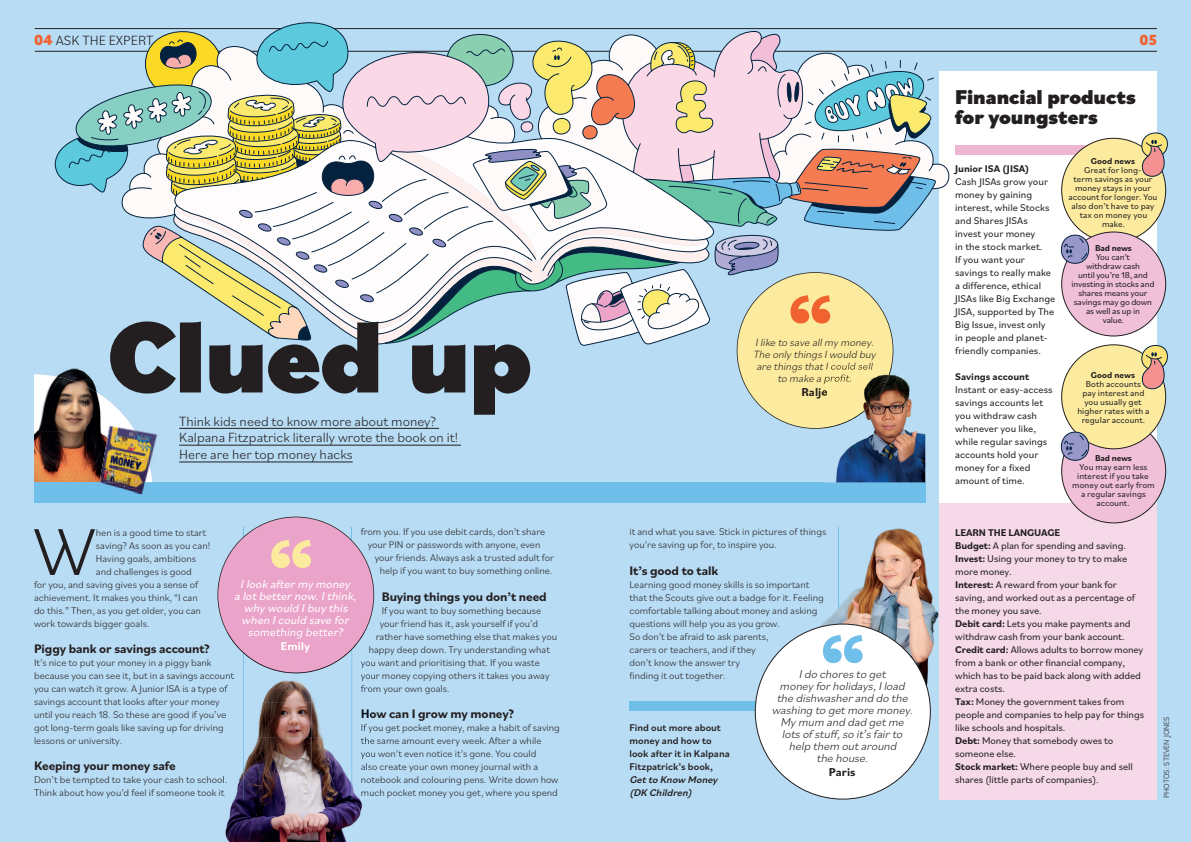
<style>
.page{position:relative;width:1191px;height:842px;background:#b8dcf4}
.page>*{position:absolute;margin:0;border:0;box-sizing:border-box;transform-origin:0 0}
.t1{font:900 106px "Bilo";letter-spacing:-.015em;color:#231f20}
.t2{font:300 69.3px "Bilo";color:#231f20}
.t3{font:900 21px/20px "Bilo";letter-spacing:-.005em;color:#231f20}
.t4{font:300 14px/16.8px "Bilo";color:#231f20}
.t5{font:900 14px "Azo Sans";color:#f16231}
.t6{font:700 13px "Bilo";letter-spacing:-.01em;color:#231f20}
.t7{font:italic 300 12px/12px "Bilo";color:#231f20;text-align:center}
.t8{font:italic 12px/12px "Bilo";color:#fff;text-align:center}
.t9{font:700 12px "Bilo";color:#231f20}
.t10{font:italic 300 11px/12px "Bilo";color:#231f20;text-align:center}
.t11{font:300 10.2px/13px "Bilo";color:#231f20}
.t12{font:10.2px/13px "Bilo";letter-spacing:-.01em;color:#231f20}
.t13{font:500 10.2px/13px "Bilo";color:#231f20}
.t14{font:700 10.2px "Bilo";color:#231f20}
.t15{font:italic 500 10.2px/13px "Bilo";color:#231f20}
.t16{font:9px/9px "Bilo";color:#231f20;text-align:center}
.t17{font:9px/9px "Bilo";letter-spacing:-.02em;color:#231f20;text-align:center}
.t18{font:700 9px "Bilo";letter-spacing:-.01em;color:#231f20}
.t19{font:300 8px "Bilo";color:#231f20}
.s1{font-family:"Azo Sans";font-weight:900;color:#f16231}
.s2{font-weight:700}
</style>
<div class="page">
<hr style="left:35px;top:51px;width:1122px;height:1px;background:#231f20">
<hr style="left:35px;top:28px;width:1122px;height:1px;background:#231f20">
<img style="left:814px;top:528px;width:125px;height:159px">
<img style="left:838px;top:527px;width:1px;height:97px">
<div style="left:939px;top:71px;width:218px;height:728px;background:#fff"></div>
<div style="left:955px;top:145px;width:133px;height:10px;background:#efb6d3"></div>
<div style="left:629px;top:701px;width:149px;height:10px;background:#70bfeb"></div>
<div style="left:939px;top:503px;width:218px;height:296px;background:#f6d9e8"></div>
<div style="left:1061px;top:138px;width:104px;height:104px;background:#fceb9e;border-radius:50%"></div>
<div style="left:1061px;top:232px;width:104px;height:104px;background:#f0bfd8;border-radius:50%"></div>
<div style="left:1061px;top:419px;width:104px;height:104px;background:#f0bfd8;border-radius:50%"></div>
<div style="left:755px;top:624px;width:175px;height:175px;background:#fff;border-radius:50%"></div>
<svg style="left:823px;top:635px;width:39px;height:28px"></svg>
<svg style="left:1141px;top:132px;width:27px;height:45px"></svg>
<svg style="left:1060px;top:230px;width:29px;height:38px"></svg>
<div style="left:1061px;top:345px;width:104px;height:104px;background:#fceb9e;border-radius:50%"></div>
<div style="left:34px;top:482px;width:891px;height:21px;background:#70bfeb"></div>
<img style="left:124px;top:488px;width:20px;height:7px">
<img style="left:225px;top:694px;width:138px;height:148px">
<svg style="left:223px;top:711px;width:3px;height:22px"></svg>
<svg style="left:223px;top:776px;width:4px;height:22px"></svg>
<svg style="left:361px;top:709px;width:9px;height:89px"></svg>
<img style="left:243px;top:694px;width:1px;height:105px">
<img style="left:352px;top:694px;width:1px;height:105px">
<svg style="left:217px;top:517px;width:157px;height:177px"></svg>
<img style="left:227px;top:632px;width:35px;height:33px">
<img style="left:330px;top:632px;width:34px;height:33px">
<img style="left:261px;top:664px;width:69px;height:9px">
<svg style="left:1060px;top:427px;width:29px;height:38px"></svg>
<svg style="left:1141px;top:344px;width:27px;height:45px"></svg>
<svg style="left:34px;top:22px;width:915px;height:466px"></svg>
<h3 class="t4" style="left:34px;top:31px;width:121px"><span class="s1">04</span> ASK THE EXPERT</h3>
<h3 class="t5" style="left:1139px;top:30px;width:19px">05</h3>
<h1 class="t1" style="left:107px;top:284px;width:426px">Clued up</h1>
<h3 class="t4" style="left:179px;top:412px;width:280px">Think kids need to know more about money?<br>Kalpana Fitzpatrick literally wrote the book on it!<br>Here are her top money hacks</h3>
<p class="t11" style="left:361px;top:524px;width:186px">from you. If you use debit cards, don’t share</p>
<p class="t11" style="left:368px;top:537px;width:174px">your PIN or passwords with anyone, even</p>
<p class="t11" style="left:375px;top:550px;width:181px">your friends. Always ask a trusted adult for</p>
<p class="t11" style="left:380px;top:563px;width:174px">help if you want to buy something online.</p>
<p class="t6" style="left:382px;top:588px;width:167px">Buying things you don’t need</p>
<p class="t11" style="left:382px;top:603px;width:161px">If you want to buy something because</p>
<p class="t11" style="left:380px;top:616px;width:160px">your friend has it, ask yourself if you’d</p>
<p class="t11" style="left:376px;top:629px;width:183px">rather have something else that makes you</p>
<p class="t11" style="left:369px;top:642px;width:183px">happy deep down. Try understanding what</p>
<p class="t11" style="left:361px;top:655px;width:181px">you want and prioritising that. If you waste</p>
<p class="t11" style="left:361px;top:668px;width:190px">your money copying others it takes you away</p>
<p class="t11" style="left:361px;top:681px;width:90px">from your own goals.</p>
<p class="t6" style="left:361px;top:705px;width:155px">How can I grow my money?</p>
<p class="t11" style="left:361px;top:720px;width:201px">If you get pocket money, make a habit of saving the same amount every week. After a while<br>you won’t even notice it’s gone. You could<br>also create your own money journal with a notebook and colouring pens. Write down how much pocket money you get, where you spend</p>
<h2 class="t2" style="left:33px;top:504px;width:64px">W</h2>
<p class="t11" style="left:96px;top:525px;width:112px">hen is a good time to start</p>
<p class="t11" style="left:96px;top:538px;width:116px">saving? As soon as you can!</p>
<p class="t11" style="left:96px;top:551px;width:102px">Having goals, ambitions</p>
<p class="t11" style="left:96px;top:564px;width:97px">and challenges is good</p>
<p class="t11" style="left:34px;top:577px;width:165px">for you, and saving gives you a sense of</p>
<p class="t11" style="left:34px;top:590px;width:165px">achievement. It makes you think, “I can</p>
<p class="t11" style="left:34px;top:603px;width:168px">do this.” Then, as you get older, you can</p>
<p class="t11" style="left:34px;top:616px;width:117px">work towards bigger goals.</p>
<p class="t6" style="left:34px;top:640px;width:177px">Piggy bank or savings account?</p>
<p class="t11" style="left:34px;top:655px;width:201px">It’s nice to put your money in a piggy bank because you can see it, but in a savings account you can watch it grow. A Junior ISA is a type of savings account that looks after your money until you reach 18. So these are good if you’ve got long-term goals like saving up for driving lessons or university.</p>
<p class="t6" style="left:34px;top:757px;width:143px">Keeping your money safe</p>
<p class="t11" style="left:34px;top:772px;width:195px">Don’t be tempted to take your cash to school.<br>Think about how you’d feel if someone took it</p>
<p class="t8" style="left:234px;top:577px;width:127px">Ilook aftermy money<br>a lotbetternow.Ithink, why would Ibuy this when Icould save for something better?</p>
<p class="t10" style="left:753px;top:335px;width:127px">Ilike to save allmy money.<br>The only thingsIwould buy are thingsthatIcould sell to make a profit.</p>
<p class="t9" style="left:801px;top:383px;width:28px">Ralje</p>
<p class="t11" style="left:629px;top:524px;width:198px">it and what you save. Stick in pictures of things you’re saving up for, to inspire you.</p>
<p class="t6" style="left:629px;top:562px;width:90px">It’s good to talk</p>
<p class="t11" style="left:629px;top:577px;width:196px">Learning good money skills is so important that the Scouts give out a badge for it. Feeling comfortable talking about money and asking questions will help you as you grow.<br>So don’t be afraid to ask parents,<br>carers or teachers, and if they<br>don’t know the answer try<br>finding it out together.</p>
<p class="t7" style="left:771px;top:667px;width:145px">Ido choresto get<br>money forholidays,Iload the dishwasherand do the washing to getmore money.<br>My mum and dad getme lotsof stuff,so it’sfairto help them outaround<br>the house.</p>
<p class="t9" style="left:829px;top:764px;width:28px">Paris</p>
<p class="t13" style="left:629px;top:720px;width:102px">Find out more about money and how to look after it in Kalpana<br>Fitzpatrick’s book,</p>
<p class="t15" style="left:629px;top:772px;width:92px">Getto Know Money (DK Children)</p>
<h3 class="t3" style="left:955px;top:87px;width:182px">Financial products for youngsters</h3>
<p class="t14" style="left:955px;top:161px;width:76px">Junior ISA (JISA)</p>
<p class="t12" style="left:955px;top:174px;width:102px">Cash JISAs grow your money by gaining interest, while Stocks and Shares JISAs invest your money<br>in the stock market.<br>If you want your savings to really make a difference, ethical<br>JISAs like Big Exchange<br>JISA, supported by The<br>Big Issue, invest only in people and planet&shy;friendly companies.</p>
<p class="t14" style="left:955px;top:369px;width:75px">Savings account</p>
<p class="t12" style="left:955px;top:382px;width:99px">Instant or easy-access savings accounts let you withdraw cash whenever you like, while regular savings accounts hold your money for a fixed amount of time.</p>
<p class="t18" style="left:1091px;top:154px;width:46px">Good news</p>
<p class="t16" style="left:1068px;top:164px;width:90px">Great for long-<br>term savings as your money stays in your account for longer. You also don’t have to pay tax on money you make.</p>
<p class="t18" style="left:1095px;top:242px;width:38px">Bad news</p>
<p class="t17" style="left:1071px;top:252px;width:85px">You can’t<br>withdraw cash<br>until you’re 18, and investing in stocks and shares means your savings may go down as well as up in<br>value.</p>
<p class="t18" style="left:1091px;top:368px;width:46px">Good news</p>
<p class="t16" style="left:1077px;top:379px;width:74px">Both accounts<br>pay interest and you usually get higher rates with a regular account.</p>
<p class="t18" style="left:1095px;top:452px;width:38px">Bad news</p>
<p class="t16" style="left:1072px;top:462px;width:84px">You may earn less interest if you take money out early from a regular savings account.</p>
<p class="t12" style="left:955px;top:525px;width:190px"><span class="s2">LEARN THE LANGUAGE<br>Budget:</span> A plan for spending and saving.<br><span class="s2">Invest:</span> Using your money to try to make more money.<br><span class="s2">Interest:</span> A reward from your bank for saving, and worked out as a percentage of the money you save.<br><span class="s2">Debit card:</span> Lets you make payments and withdraw cash from your bank account.<br><span class="s2">Credit card:</span> Allows adults to borrow money from a bank or other financial company, which has to be paid back along with added extra costs.<br><span class="s2">Tax:</span> Money the government takes from people and companies to help pay for things like schools and hospitals.<br><span class="s2">Debt:</span> Money that somebody owes to someone else.<br><span class="s2">Stock market:</span> Where people buy and sell shares (little parts of companies).</p>
<p class="t19" style="left:1161px;top:798px;width:83px;rotate:-90deg">PHOTOS: STEVEN JONES</p>
</div>
